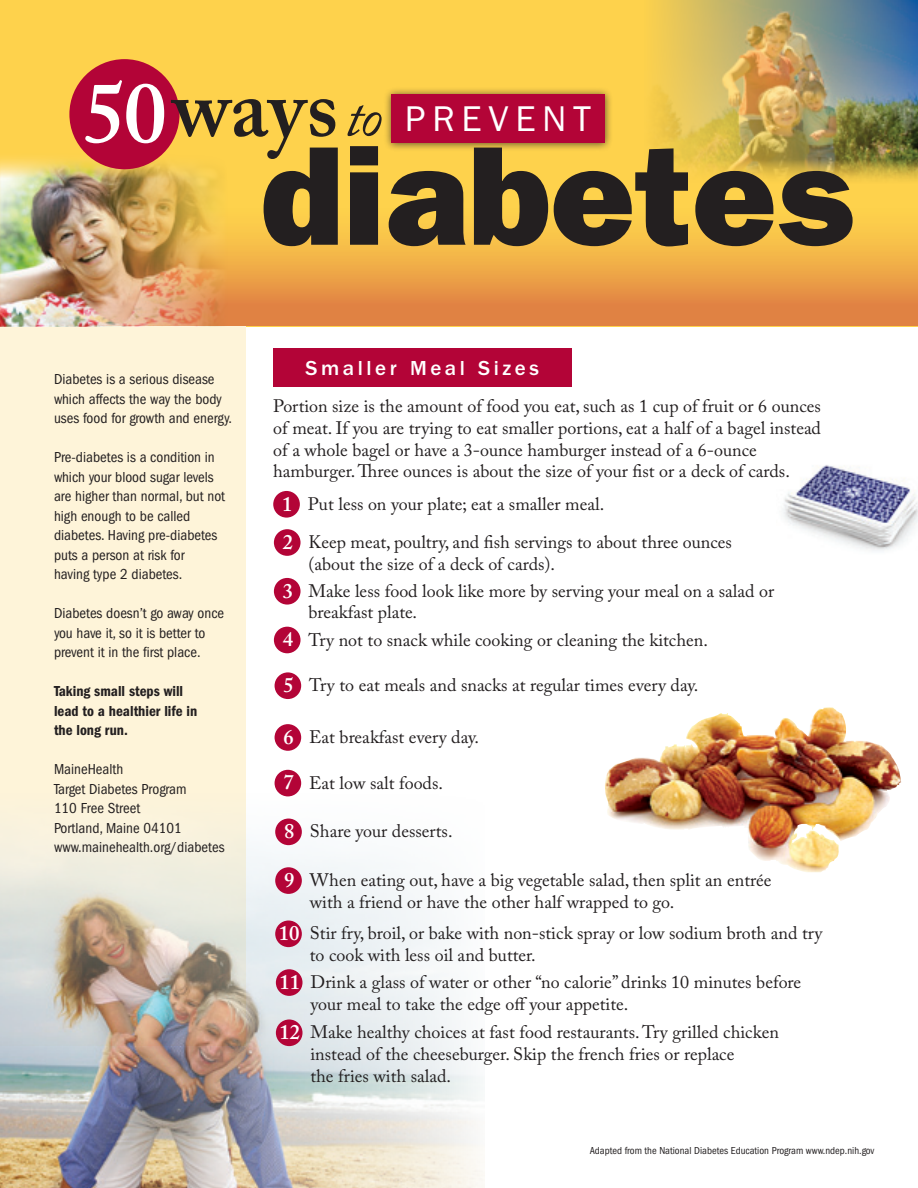
<style>
.page{position:relative;width:918px;height:1188px;background:#fff}
.page>*{position:absolute;margin:0;border:0;box-sizing:border-box;transform-origin:0 0}
.t1{font:141.6px "ITC Franklin Gothic Std Hvy";color:#231f20}
.t2{font:36px "ITC Franklin Gothic Std";letter-spacing:.19em;color:#fff}
.t3{font:500 21px "ITC Franklin Gothic Std";letter-spacing:.17em;color:#fff}
.t4{font:18px/21.6px "Adobe Caslon Pro";color:#231f20}
.t5{font:condensed 15px/19.5px "ITC Franklin Gothic Std";color:#231f20}
.t6{font:15px/19.5px "ITC Franklin Gothic Std Dm Cd";color:#231f20}
.t7{font:condensed 10.5px "ITC Franklin Gothic Std";color:#231f20}
.s1{font-family:"Adobe Caslon Pro";font-weight:600;font-size:85.5px}
.s2{font-family:"Adobe Caslon Pro";font-weight:600;font-size:85.5px;color:#231f20}
.s3{font-family:"Adobe Caslon Pro";font-style:italic;font-size:55.95px;color:#231f20}
.s4{font-weight:600;font-size:20.7px;color:#fff}
</style>
<div class="page">
<img style="left:783px;top:465px;width:135px;height:86px">
<div style="left:0;top:0;width:918px;height:326px;background:#fed24c"></div>
<div style="left:0;top:176px;width:918px;height:150px;background:linear-gradient(to bottom,#ffe54e,#e08043)"></div>
<div style="left:0;top:326px;width:245px;height:719px;background:#fef4d9"></div>
<img style="left:0;top:794px;width:484px;height:394px">
<img style="left:605px;top:707px;width:296px;height:165px">
<img style="left:0;top:151px;width:245px;height:175px">
<img style="left:642px;top:0;width:276px;height:186px">
<div style="left:273px;top:348px;width:298px;height:39px;background:#b30437"></div>
<div style="left:273px;top:491px;width:27px;height:27px;background:#b30437;border-radius:50%"></div>
<div style="left:274px;top:529px;width:27px;height:27px;background:#b30437;border-radius:50%"></div>
<div style="left:274px;top:578px;width:27px;height:27px;background:#b30437;border-radius:50%"></div>
<div style="left:274px;top:627px;width:27px;height:26px;background:#b30437;border-radius:50%"></div>
<div style="left:275px;top:672px;width:26px;height:27px;background:#b30437;border-radius:50%"></div>
<div style="left:275px;top:724px;width:26px;height:27px;background:#b30437;border-radius:50%"></div>
<div style="left:275px;top:770px;width:26px;height:26px;background:#b30437;border-radius:50%"></div>
<div style="left:275px;top:819px;width:27px;height:26px;background:#b30437;border-radius:50%"></div>
<div style="left:275px;top:867px;width:27px;height:27px;background:#b30437;border-radius:50%"></div>
<div style="left:275px;top:921px;width:27px;height:26px;background:#b30437;border-radius:50%"></div>
<div style="left:276px;top:969px;width:27px;height:27px;background:#b30437;border-radius:50%"></div>
<div style="left:276px;top:1019px;width:27px;height:27px;background:#b30437;border-radius:50%"></div>
<div style="left:69px;top:59px;width:111px;height:110px;background:#b30437;border-radius:50%"></div>
<div style="left:383px;top:86px;width:230px;height:65px;background:#231f20;opacity:.75"></div>
<div style="left:392px;top:94px;width:213px;height:49px;background:#b30437"></div>
<h2 class="t2" style="left:83px;top:98px;width:509px"><span class="s1">50</span><span class="s2">ways</span><span class="s3">to</span> PREVENT</h2>
<h1 class="t1" style="left:261px;top:113px;width:594px">diabetes</h1>
<p class="t5" style="left:54px;top:370px;width:180px">Diabetes is a serious disease which affects the way the body uses food for growth and energy.</p>
<p class="t5" style="left:54px;top:448px;width:173px">Pre-diabetes is a condition in which your blood sugar levels are higher than normal, but not high enough to be called diabetes. Having pre-diabetes puts a person at risk for<br>having type 2 diabetes.</p>
<p class="t5" style="left:54px;top:604px;width:172px">Diabetes doesn’t go away once you have it, so it is better to prevent it in the first place.</p>
<p class="t6" style="left:54px;top:682px;width:145px">Taking small steps will lead to a healthier life in the long run.</p>
<p class="t5" style="left:54px;top:760px;width:172px">MaineHealth<br>Target Diabetes Program<br>110 Free Street<br>Portland, Maine 04101 www.mainehealth.org/diabetes</p>
<p class="t3" style="left:306px;top:356px;width:235px">Smaller Meal Sizes</p>
<p class="t4" style="left:273px;top:395px;width:549px">Portion size is the amount of food you eat, such as 1 cup of fruit or 6 ounces of meat. If you are trying to eat smaller portions, eat a half of a bagel instead of a whole bagel or have a 3-ounce hamburger instead of a 6-ounce hamburger. Three ounces is about the size of your fist or a deck of cards.</p>
<p class="t4" style="left:282px;top:485px;width:452px;line-height:38.2px"><span class="s4">1</span> Put less on your plate; eat a smaller meal.<br><span class="s4">2</span> Keep meat, poultry, and fish servings to about three ounces</p>
<p class="t4" style="left:283px;top:550px;width:493px;line-height:27.2px;text-indent:26px">(about the size of a deck of cards).<br><span class="s4">3</span> Make less food look like more by serving your meal on a salad or</p>
<p class="t4" style="left:283px;top:599px;width:427px;line-height:27.2px;text-indent:26px">breakfast plate.<br><span class="s4">4</span> Try not to snack while cooking or cleaning the kitchen.</p>
<p class="t4" style="left:283px;top:674px;width:417px"><span class="s4">5</span> Try to eat meals and snacks at regular times every day.</p>
<p class="t4" style="left:283px;top:726px;width:197px"><span class="s4">6</span> Eat breakfast every day.</p>
<p class="t4" style="left:283px;top:772px;width:161px"><span class="s4">7</span> Eat low salt foods.</p>
<p class="t4" style="left:284px;top:820px;width:170px"><span class="s4">8</span> Share your desserts.</p>
<p class="t4" style="left:310px;top:869px;width:463px;text-indent:-26px"><span class="s4">9</span> When eating out, have a big vegetable salad, then split an entrée with a friend or have the other half wrapped to go.</p>
<p class="t4" style="left:310px;top:922px;width:514px;text-indent:-31px"><span class="s4">10</span> Stir fry, broil, or bake with non-stick spray or low sodium broth and try to cook with less oil and butter.</p>
<p class="t4" style="left:311px;top:971px;width:492px;text-indent:-31px"><span class="s4">11</span> Drink a glass of water or other “no calorie” drinks 10 minutes before your meal to take the edge off your appetite.</p>
<p class="t4" style="left:311px;top:1021px;width:470px;text-indent:-31px"><span class="s4">12</span> Make healthy choices at fast food restaurants. Try grilled chicken instead of the cheeseburger. Skip the french fries or replace<br>the fries with salad.</p>
<p class="t7" style="left:590px;top:1145px;width:286px">Adapted from the National Diabetes Education Program www.ndep.nih.gov</p>
</div>
